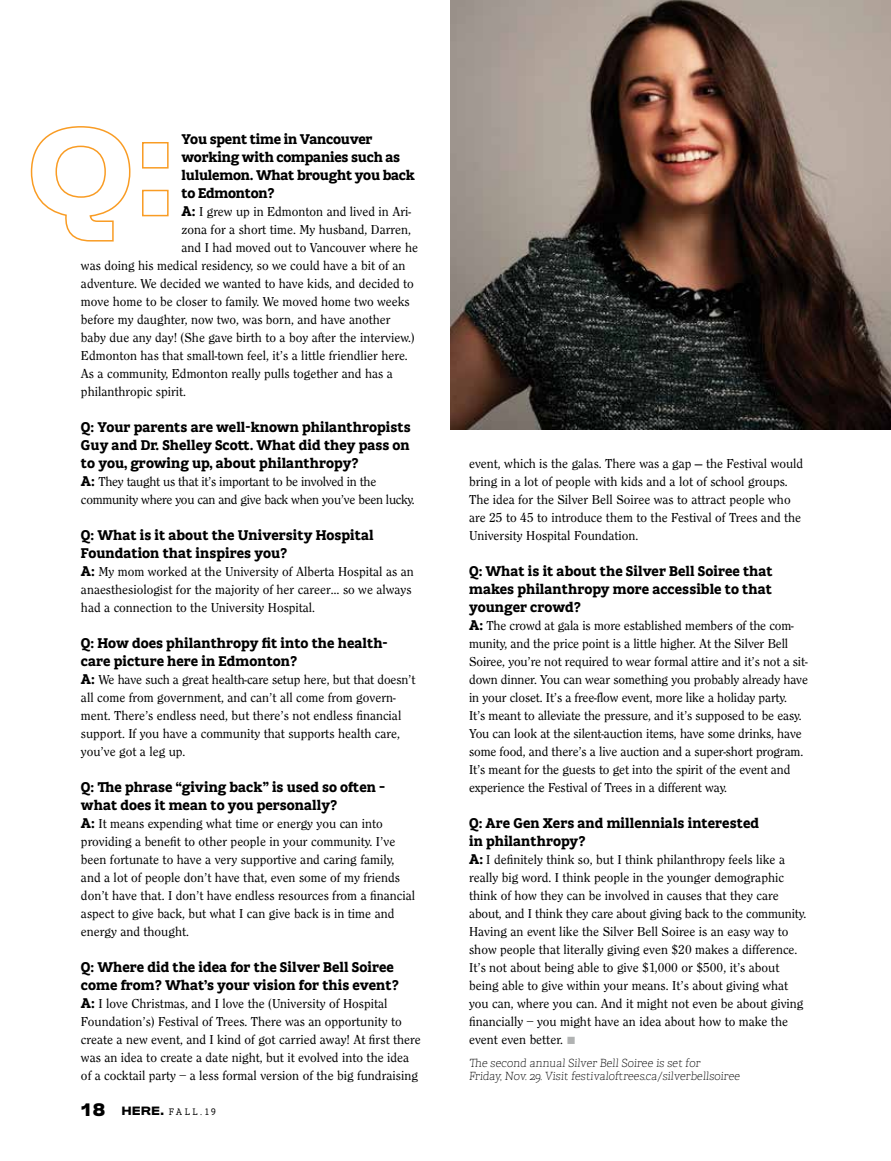
<style>
.page{position:relative;width:891px;height:1161px;background:#fff}
.page>*{position:absolute;margin:0;border:0;box-sizing:border-box;transform-origin:0 0}
.t1{font:900 expanded 36px "Burt";color:#b1b3b3}
.t2{font:900 expanded 18px "Burt";color:#000}
.t3{font:13.5px/18px "Clearface";color:#000}
.t4{font:800 13.5px/18px "Brava Slab";color:#000}
.t5{font:13.5px/18px "Clearface";letter-spacing:-.02em;color:#000}
.t6{font:800 13.5px/18px "Brava Slab";letter-spacing:-.02em;color:#000}
.t7{font:200 11.25px/13.5px "Brava Slab";color:#000}
.t8{font:9px "Brava Slab";letter-spacing:.25em;color:#000}
.s1{font-family:"Brava Slab";font-weight:800}
.s2{font-family:"Burt";font-weight:900;font-stretch:expanded;font-size:12px}
</style>
<div class="page">
<img style="left:450px;top:0;width:441px;height:429px">
<svg style="left:30px;top:126px;width:101px;height:116px"></svg>
<svg style="left:142px;top:142px;width:27px;height:75px"></svg>
<p class="t6" style="left:182px;top:130px;width:235px">You spent time in Vancouver working with companies such as lululemon. What brought you back to Edmonton?</p>
<p class="t3" style="left:182px;top:204px;width:231px"><span class="s1">A:</span> I grew up in Edmonton and lived in Ari-</p>
<p class="t3" style="left:182px;top:222px;width:231px">zona for a short time. My husband, Darren,</p>
<p class="t3" style="left:182px;top:240px;width:238px">and I had moved out to Vancouver where he</p>
<p class="t3" style="left:81px;top:258px;width:326px">was doing his medical residency, so we could have a bit of an</p>
<p class="t3" style="left:81px;top:276px;width:334px">adventure. We decided we wanted to have kids, and decided to</p>
<p class="t3" style="left:81px;top:294px;width:330px">move home to be closer to family. We moved home two weeks</p>
<p class="t3" style="left:81px;top:312px;width:311px">before my daughter, now two, was born, and have another</p>
<p class="t3" style="left:81px;top:330px;width:335px">baby due any day! (She gave birth to a boy after the interview.)</p>
<p class="t3" style="left:81px;top:348px;width:328px">Edmonton has that small-town feel, it’s a little friendlier here.</p>
<p class="t3" style="left:81px;top:366px;width:313px">As a community, Edmonton really pulls together and has a</p>
<p class="t3" style="left:81px;top:384px;width:107px">philanthropic spirit.</p>
<p class="t4" style="left:81px;top:418px;width:331px;text-align:justify">Q: Your parents are well-known philanthropists Guy and Dr. Shelley Scott. What did they pass on to you, growing up, about philanthropy?</p>
<p class="t5" style="left:81px;top:474px;width:335px"><span class="s1">A:</span> They taught us that it’s important to be involved in the community where you can and give back when you’ve been lucky.</p>
<p class="t4" style="left:81px;top:526px;width:294px">Q: What is it about the University Hospital<br>Foundation that inspires you?</p>
<p class="t3" style="left:81px;top:564px;width:334px"><span class="s1">A:</span> My mom worked at the University of Alberta Hospital as an anaesthesiologist for the majority of her career… so we always had a connection to the University Hospital.</p>
<p class="t4" style="left:81px;top:634px;width:308px">Q: How does philanthropy fit into the health&shy;care picture here in Edmonton?</p>
<p class="t3" style="left:81px;top:672px;width:336px"><span class="s1">A:</span> We have such a great health-care setup here, but that doesn’t all come from government, and can’t all come from govern&shy;ment. There’s endless need, but there’s not endless financial support. If you have a community that supports health care, you’ve got a leg up.</p>
<p class="t4" style="left:81px;top:778px;width:306px">Q: The phrase “giving back” is used so often – what does it mean to you personally?</p>
<p class="t3" style="left:81px;top:816px;width:336px"><span class="s1">A:</span> It means expending what time or energy you can into providing a benefit to other people in your community. I’ve been fortunate to have a very supportive and caring family, and a lot of people don’t have that, even some of my friends don’t have that. I don’t have endless resources from a financial aspect to give back, but what I can give back is in time and energy and thought.</p>
<p class="t4" style="left:81px;top:958px;width:319px">Q: Where did the idea for the Silver Bell Soiree come from? What’s your vision for this event?</p>
<p class="t3" style="left:81px;top:995px;width:341px"><span class="s1">A:</span> I love Christmas, and I love the (University of Hospital Foundation’s) Festival of Trees. There was an opportunity to create a new event, and I kind of got carried away! At first there was an idea to create a date night, but it evolved into the idea of a cocktail party – a less formal version of the big fundraising</p>
<h2 class="t2" style="left:81px;top:1097px;width:26px">18</h2>
<p class="t8" style="left:121px;top:1106px;width:96px"><span class="s2">HERE.</span> FALL.19</p>
<p class="t3" style="left:469px;top:455px;width:336px">event, which is the galas. There was a gap — the Festival would bring in a lot of people with kids and a lot of school groups.<br>The idea for the Silver Bell Soiree was to attract people who are 25 to 45 to introduce them to the Festival of Trees and the University Hospital Foundation.</p>
<p class="t4" style="left:469px;top:562px;width:305px;text-align:justify">Q: What is it about the Silver Bell Soiree that makes philanthropy more accessible to that younger crowd?</p>
<p class="t3" style="left:469px;top:617px;width:340px"><span class="s1">A:</span> The crowd at gala is more established members of the com&shy;munity, and the price point is a little higher. At the Silver Bell Soiree, you’re not required to wear formal attire and it’s not a sit&shy;down dinner. You can wear something you probably already have in your closet. It’s a free-flow event, more like a holiday party.<br>It’s meant to alleviate the pressure, and it’s supposed to be easy.<br>You can look at the silent-auction items, have some drinks, have some food, and there’s a live auction and a super-short program.<br>It’s meant for the guests to get into the spirit of the event and experience the Festival of Trees in a different way.</p>
<p class="t4" style="left:469px;top:814px;width:292px">Q: Are Gen Xers and millennials interested in philanthropy?</p>
<p class="t3" style="left:469px;top:851px;width:339px"><span class="s1">A:</span> I definitely think so, but I think philanthropy feels like a really big word. I think people in the younger demographic think of how they can be involved in causes that they care about, and I think they care about giving back to the community.<br>Having an event like the Silver Bell Soiree is an easy way to show people that literally giving even $20 makes a difference.<br>It’s not about being able to give $1,000 or $500, it’s about being able to give within your means. It’s about giving what you can, where you can. And it might not even be about giving financially – you might have an idea about how to make the event even better.</p>
<h1 class="t1" style="left:566px;top:1005px;width:12px">.</h1>
<p class="t7" style="left:469px;top:1056px;width:274px">The second annual Silver Bell Soiree is set for<br>Friday, Nov. 29. Visit festivaloftrees.ca/silverbellsoiree</p>
</div>
